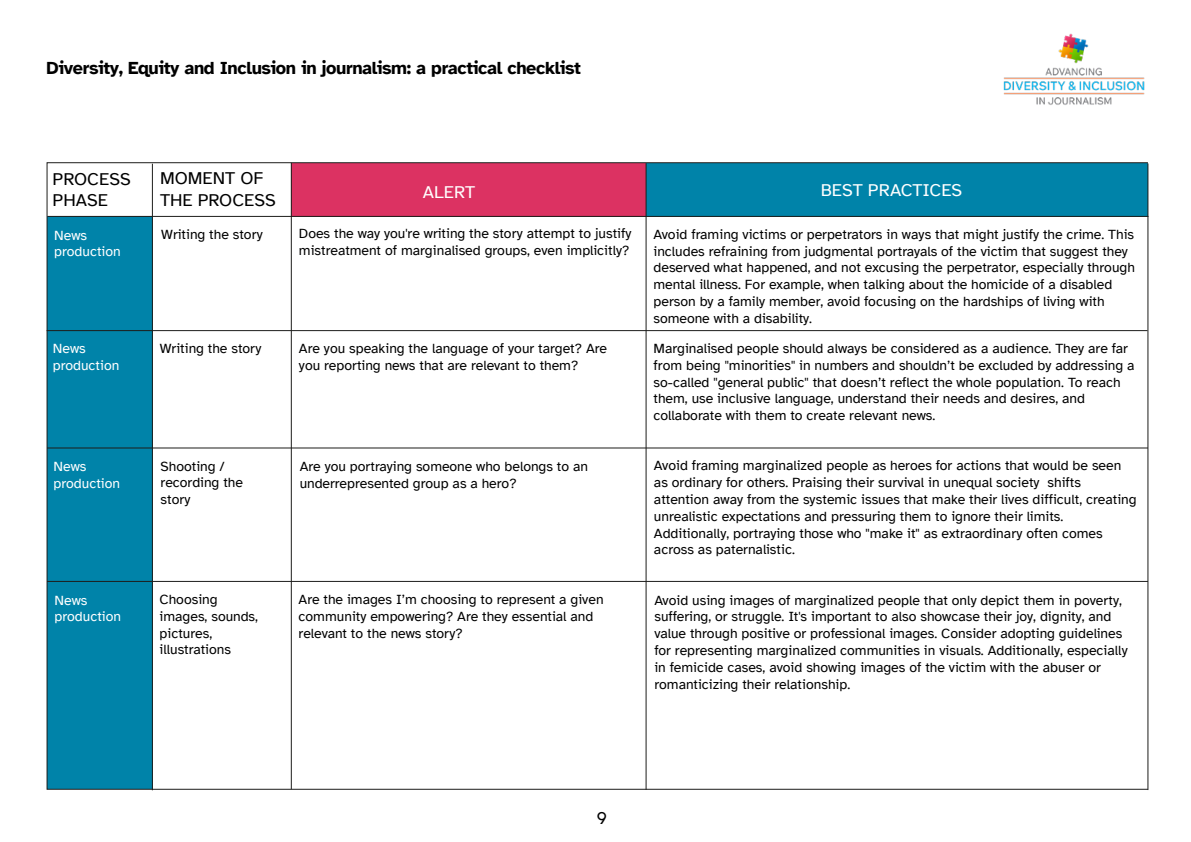
<style>
.page{position:relative;width:1191px;height:842px;background:#fff}
.page>*{position:absolute;margin:0;border:0;box-sizing:border-box;transform-origin:0 0}
.t1{font:700 18px "Atkinson Hyperlegible";letter-spacing:-.02em;color:#000}
.t2{font:18px/21.6px "Atkinson Hyperlegible";color:#000}
.t3{font:18px "Atkinson Hyperlegible";color:#fff}
.t4{font:14px/16.8px "Atkinson Hyperlegible";color:#000}
.t5{font:14px/16.8px "Atkinson Hyperlegible";color:#fff}
</style>
<div class="page">
<div style="left:47px;top:216px;width:105px;height:573px;background:#0083a9"></div>
<div style="left:291px;top:163px;width:355px;height:53px;background:#dc3262"></div>
<div style="left:646px;top:163px;width:501px;height:53px;background:#0083a9"></div>
<hr style="left:47px;top:581px;width:1101px;height:1px;background:#1d1d1b">
<hr style="left:47px;top:447px;width:1101px;height:1px;background:#1d1d1b">
<hr style="left:47px;top:330px;width:1100px;height:1px;background:#1d1d1b">
<hr style="left:48px;top:216px;width:1100px;height:1px;background:#1d1d1b">
<hr style="left:1147px;top:163px;width:1px;height:627px;background:#1d1d1b">
<hr style="left:645px;top:163px;width:1px;height:627px;background:#1d1d1b">
<hr style="left:291px;top:163px;width:1px;height:626px;background:#1d1d1b">
<hr style="left:152px;top:164px;width:1px;height:626px;background:#1d1d1b">
<img style="left:1003px;top:33px;width:142px;height:72px">
<p class="t1" style="left:47px;top:58px;width:536px">Diversity, Equity and Inclusion in journalism: a practical checklist</p>
<p class="t2" style="left:53px;top:168px;width:80px">PROCESS<br>PHASE</p>
<p class="t2" style="left:160px;top:168px;width:117px">MOMENT OF<br>THE PROCESS</p>
<p class="t5" style="left:54px;top:227px;width:34px">News</p>
<p class="t4" style="left:161px;top:226px;width:103px">Writing the story</p>
<p class="t5" style="left:54px;top:243px;width:68px">production</p>
<p class="t5" style="left:53px;top:340px;width:34px">News</p>
<p class="t4" style="left:160px;top:340px;width:103px">Writing the story</p>
<p class="t5" style="left:53px;top:357px;width:68px">production</p>
<p class="t5" style="left:54px;top:458px;width:68px">News production</p>
<p class="t5" style="left:55px;top:592px;width:68px">News production</p>
<p class="t4" style="left:161px;top:458px;width:84px">Shooting / recording the story</p>
<p class="t4" style="left:160px;top:591px;width:100px">Choosing images, sounds, pictures, illustrations</p>
<p class="t3" style="left:423px;top:182px;width:54px">ALERT</p>
<p class="t3" style="left:820px;top:180px;width:143px">BEST PRACTICES</p>
<p class="t4" style="left:299px;top:225px;width:334px">Does the way you're writing the story attempt to justify mistreatment of marginalised groups, even implicitly?</p>
<p class="t4" style="left:653px;top:226px;width:483px">Avoid framing victims or perpetrators in ways that might justify the crime. This includes refraining from judgmental portrayals of the victim that suggest they deserved what happened, and not excusing the perpetrator, especially through mental illness. For example, when talking about the homicide of a disabled person by a family member, avoid focusing on the hardships of living with someone with a disability.</p>
<p class="t4" style="left:299px;top:340px;width:309px">Are you speaking the language of your target? Are you reporting news that are relevant to them?</p>
<p class="t4" style="left:653px;top:340px;width:482px">Marginalised people should always be considered as a audience. They are far from being "minorities" in numbers and shouldn’t be excluded by addressing a so-called "general public" that doesn’t reflect the whole population. To reach them, use inclusive language, understand their needs and desires, and collaborate with them to create relevant news.</p>
<p class="t4" style="left:300px;top:458px;width:290px">Are you portraying someone who belongs to an underrepresented group as a hero?</p>
<p class="t4" style="left:654px;top:458px;width:484px">Avoid framing marginalized people as heroes for actions that would be seen as ordinary for others. Praising their survival in unequal society shifts attention away from the systemic issues that make their lives difficult, creating unrealistic expectations and pressuring them to ignore their limits.<br>Additionally, portraying those who "make it" as extraordinary often comes across as paternalistic.</p>
<p class="t4" style="left:298px;top:591px;width:306px">Are the images I’m choosing to represent a given community empowering? Are they essential and relevant to the news story?</p>
<p class="t4" style="left:654px;top:592px;width:475px">Avoid using images of marginalized people that only depict them in poverty, suffering, or struggle. It's important to also showcase their joy, dignity, and value through positive or professional images. Consider adopting guidelines for representing marginalized communities in visuals. Additionally, especially in femicide cases, avoid showing images of the victim with the abuser or romanticizing their relationship.</p>
<p class="t2" style="left:596px;top:807px;width:12px">9</p>
</div>
